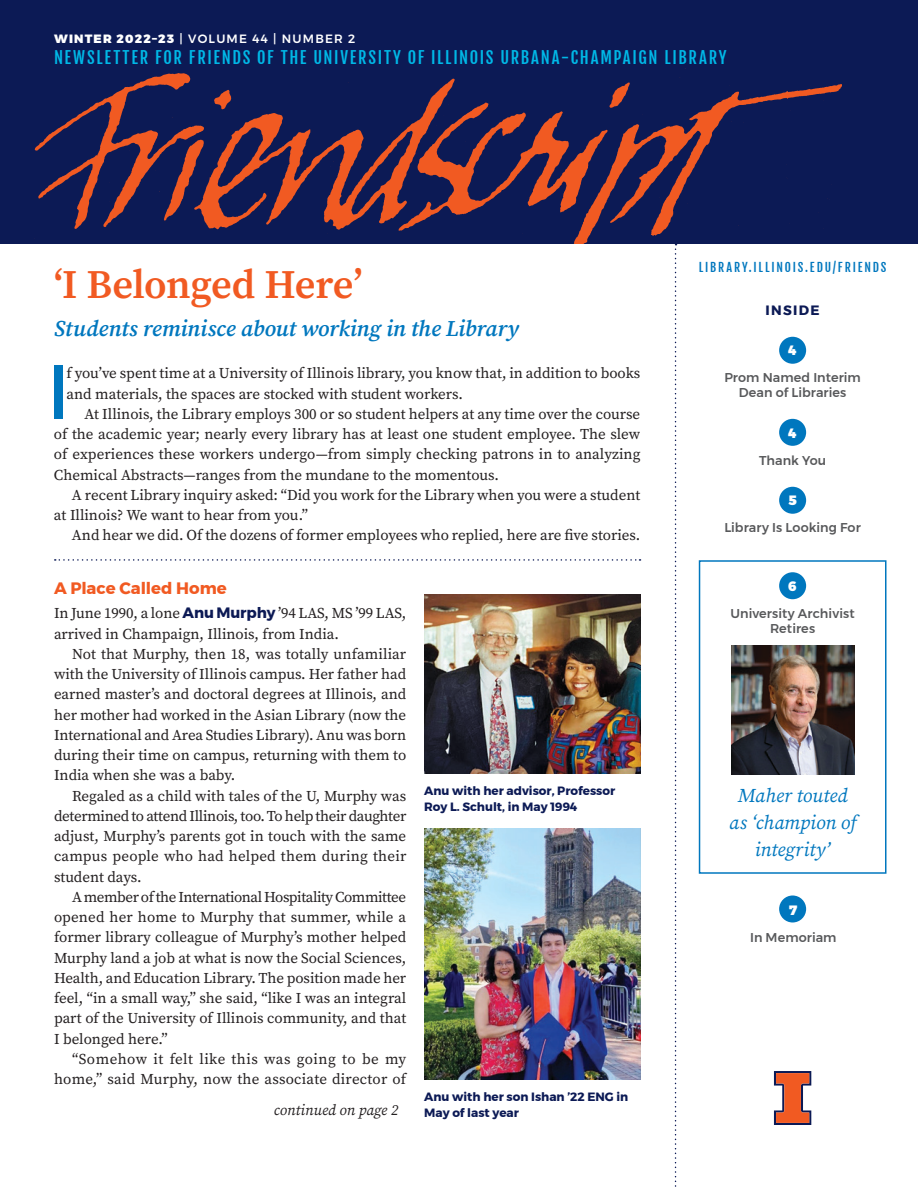
<style>
.page{position:relative;width:918px;height:1188px;background:#fff}
.page>*{position:absolute;margin:0;border:0;box-sizing:border-box;transform-origin:0 0}
.Text_first_paragraph{font:63.6px "Fjalla One";color:#0077be}
.A_head{font:600 40.5px "Source Serif Pro";letter-spacing:-.015em;color:#f15a22}
.b_Head{font:italic 22.5px "Source Serif Variable";letter-spacing:-.005em;color:#0077be}
.t1{font:italic 19.5px/27px "Source Serif Pro";letter-spacing:-.005em;color:#0077be;text-align:center}
.Banner_Tagline{font:16.5px "Fjalla One";letter-spacing:.105em;color:#00b8e7}
.C_Head{font:700 16.5px "Montserrat";color:#f15a22}
.Text{font:15px/20.2px "Source Serif Pro";color:#231f20;text-align:justify}
.Text_first_paragraph-2{font:15px/20.2px "Source Serif Pro";color:#231f20}
.Text_no_indent{font:15px/20.2px "Source Serif Pro";letter-spacing:-.005em;color:#231f20}
.Continued{font:italic 15px "Source Serif Pro";color:#231f20}
.Inside_Head{font:700 13.5px "Montserrat";letter-spacing:.1em;color:#0c1a55}
.t2{font:900 13.5px "Montserrat";color:#fff}
.t3{font:500 12.75px/15px "Montserrat";letter-spacing:.005em;color:#58595b;text-align:center}
.t4{font:700 12px/16.5px "Montserrat";color:#0c1a55}
.Volume___Number{font:500 12px "Montserrat";letter-spacing:.1em;color:#fff}
.Text-2{font:12px "Fjalla One";letter-spacing:.155em;color:#0077be}
.s1{font-weight:900}
.s2{font-family:"Montserrat";font-weight:700;color:#0c1a55}
</style>
<div class="page">
<div style="left:779px;top:337px;width:27px;height:27px;background:#0077be;border-radius:50%"></div>
<div style="left:779px;top:419px;width:27px;height:27px;background:#0077be;border-radius:50%"></div>
<div style="left:0;top:0;width:918px;height:244px;background:#0c1a55"></div>
<img style="left:34px;top:68px;width:808px;height:176px">
<div style="left:779px;top:487px;width:27px;height:27px;background:#0077be;border-radius:50%"></div>
<div style="left:779px;top:572px;width:27px;height:27px;background:#0077be;border-radius:50%"></div>
<div style="left:779px;top:896px;width:27px;height:26px;background:#0077be;border-radius:50%"></div>
<svg style="left:675px;top:244px;width:2px;height:943px"></svg>
<svg style="left:774px;top:1071px;width:37px;height:54px"></svg>
<img style="left:731px;top:645px;width:123px;height:130px">
<svg style="left:55px;top:559px;width:586px;height:2px"></svg>
<img style="left:424px;top:594px;width:216px;height:180px">
<div style="left:699px;top:560px;width:187px;height:314px;border:2px solid #0077be"></div>
<img style="left:424px;top:828px;width:216px;height:252px">
<p class="Volume___Number" style="left:54px;top:29px;width:303px"><span class="s1">WINTER 2022–23</span> | VOLUME 44 | NUMBER 2</p>
<p class="Banner_Tagline" style="left:54px;top:47px;width:674px">NEWSLETTER FOR FRIENDS OF THE UNIVERSITY OF ILLINOIS URBANA-CHAMPAIGN LIBRARY</p>
<p class="A_head" style="left:54px;top:257px;width:310px">‘I Belonged Here’</p>
<p class="b_Head" style="left:54px;top:313px;width:466px">Students reminisce about working in the Library</p>
<p class="Text_first_paragraph" style="left:49px;top:355px;width:19px">I</p>
<p class="Text_first_paragraph-2" style="left:67px;top:363px;width:575px">f you’ve spent time at a University of Illinois library, you know that, in addition to books and materials, the spaces are stocked with student workers.</p>
<p class="Text" style="left:54px;top:404px;width:588px;text-indent:31px">At Illinois, the Library employs 300 or so student helpers at any time over the course of the academic year; nearly every library has at least one student employee. The slew of experiences these workers undergo—from simply checking patrons in to analyzing Chemical Abstracts—ranges from the mundane to the momentous.</p>
<p class="Text" style="left:54px;top:485px;width:588px;text-indent:18px">A recent Library inquiry asked: “Did you work for the Library when you were a student at Illinois? We want to hear from you.”</p>
<p class="Text" style="left:72px;top:525px;width:570px">And hear we did. Of the dozens of former employees who replied, here are five stories.</p>
<p class="C_Head" style="left:54px;top:575px;width:174px">A Place Called Home</p>
<p class="Text_no_indent" style="left:54px;top:603px;width:354px">In June 1990, a lone <span class="s2">Anu Murphy</span> ’94 LAS, MS ’99 LAS, arrived in Champaign, Illinois, from India.</p>
<p class="Text" style="left:54px;top:644px;width:354px;text-indent:18px">Not that Murphy, then 18, was totally unfamiliar with the University of Illinois campus. Her father had earned master’s and doctoral degrees at Illinois, and her mother had worked in the Asian Library (now the International and Area Studies Library). Anu was born during their time on campus, returning with them to India when she was a baby.</p>
<p class="Text" style="left:54px;top:786px;width:354px;text-indent:18px">Regaled as a child with tales of the U, Murphy was determined to attend Illinois, too. To help their daughter adjust, Murphy’s parents got in touch with the same campus people who had helped them during their student days.</p>
<p class="Text" style="left:54px;top:887px;width:354px;text-indent:18px">A member of the International Hospitality Committee opened her home to Murphy that summer, while a former library colleague of Murphy’s mother helped Murphy land a job at what is now the Social Sciences, Health, and Education Library. The position made her feel, “in a small way,” she said, “like I was an integral part of the University of Illinois community, and that I belonged here.”</p>
<p class="Text" style="left:54px;top:1049px;width:354px;text-align:right">“Somehow it felt like this was going to be my home,” said Murphy, now the associate director of</p>
<p class="t4" style="left:424px;top:1088px;width:206px">Anu with her son Ishan ’22 ENG in<br>May of last year</p>
<p class="t4" style="left:424px;top:782px;width:192px">Anu with her advisor, Professor<br>Roy L. Schult, in May 1994</p>
<p class="Continued" style="left:274px;top:1100px;width:126px">continued on page 2</p>
<p class="Text-2" style="left:699px;top:259px;width:189px">LIBRARY.ILLINOIS.EDU/FRIENDS</p>
<p class="Inside_Head" style="left:766px;top:299px;width:56px">INSIDE</p>
<p class="t2" style="left:788px;top:339px;width:10px">4</p>
<p class="t3" style="left:724px;top:370px;width:138px">Prom Named Interim<br>Dean of Libraries</p>
<p class="t2" style="left:788px;top:422px;width:10px">4</p>
<p class="t3" style="left:759px;top:452px;width:69px">Thank You</p>
<p class="t2" style="left:788px;top:489px;width:10px">5</p>
<p class="t3" style="left:724px;top:520px;width:138px">Library Is Looking For</p>
<p class="t2" style="left:788px;top:575px;width:10px">6</p>
<p class="t3" style="left:730px;top:605px;width:126px">University Archivist<br>Retires</p>
<p class="t1" style="left:729px;top:782px;width:128px">Maher touted as ‘champion of integrity’</p>
<p class="t2" style="left:789px;top:899px;width:10px">7</p>
<p class="t3" style="left:750px;top:930px;width:88px">In Memoriam</p>
</div>
